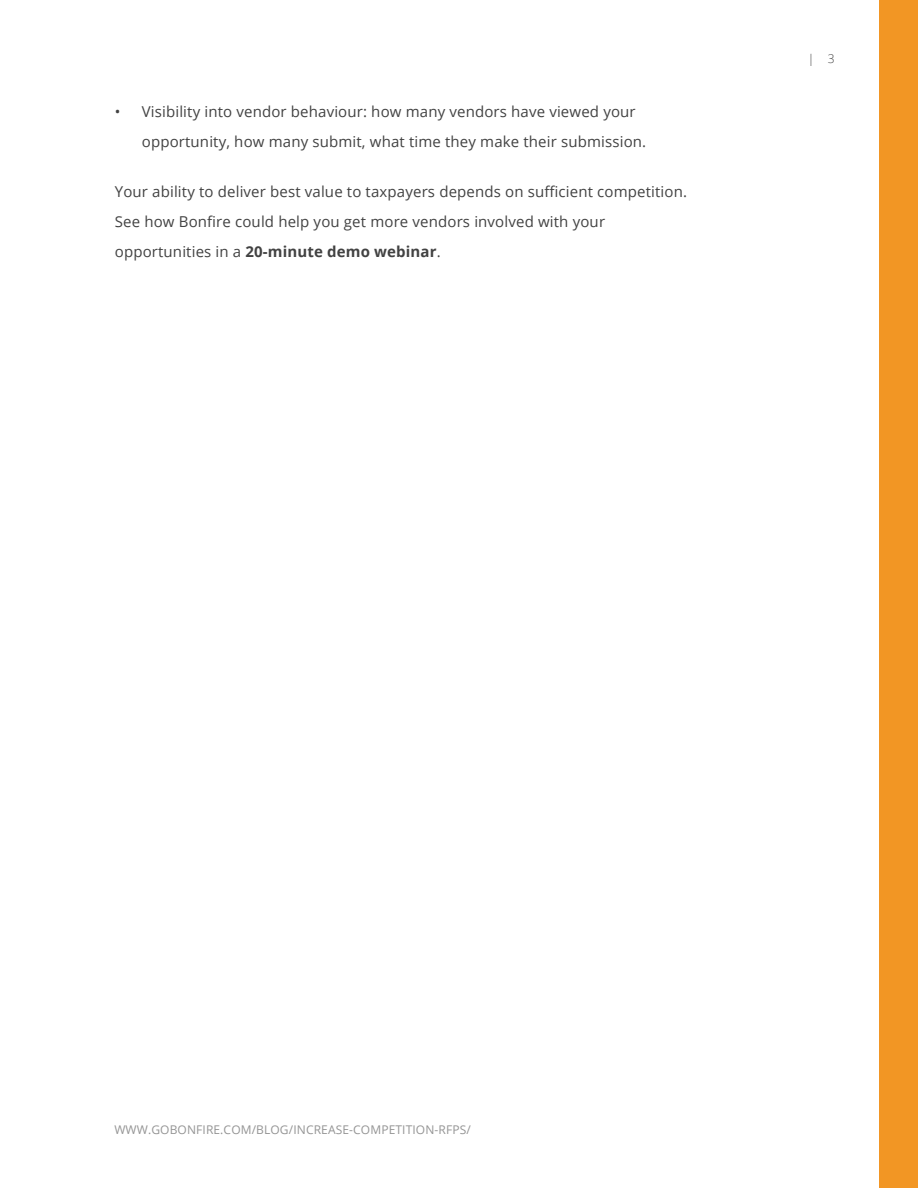
<style>
.page{position:relative;width:918px;height:1188px;background:#fff}
.page>*{position:absolute;margin:0;border:0;box-sizing:border-box;transform-origin:0 0}
.t1{font:15px/30px "Open Sans";letter-spacing:.01em;color:#424242}
.t2{font:12px "Open Sans";letter-spacing:.01em;color:#949494}
.t3{font:300 12px "Open Sans";color:#424242}
.s1{font-weight:700}
</style>
<div class="page">
<div style="left:879px;top:0;width:38px;height:1188px;background:#f29624"></div>
<p class="t1" style="left:142px;top:96px;width:506px;text-indent:-27px">• Visibility into vendor behaviour: how many vendors have viewed your opportunity, how many submit, what time they make their submission.</p>
<p class="t1" style="left:115px;top:176px;width:574px">Your ability to deliver best value to taxpayers depends on sufficient competition.<br>See how Bonfire could help you get more vendors involved with your opportunities in a <span class="s1">20-minute demo webinar</span>.</p>
<p class="t3" style="left:808px;top:50px;width:29px">| 3</p>
<p class="t2" style="left:114px;top:1121px;width:358px">WWW.GOBONFIRE.COM/BLOG/INCREASE-COMPETITION-RFPS/</p>
</div>
